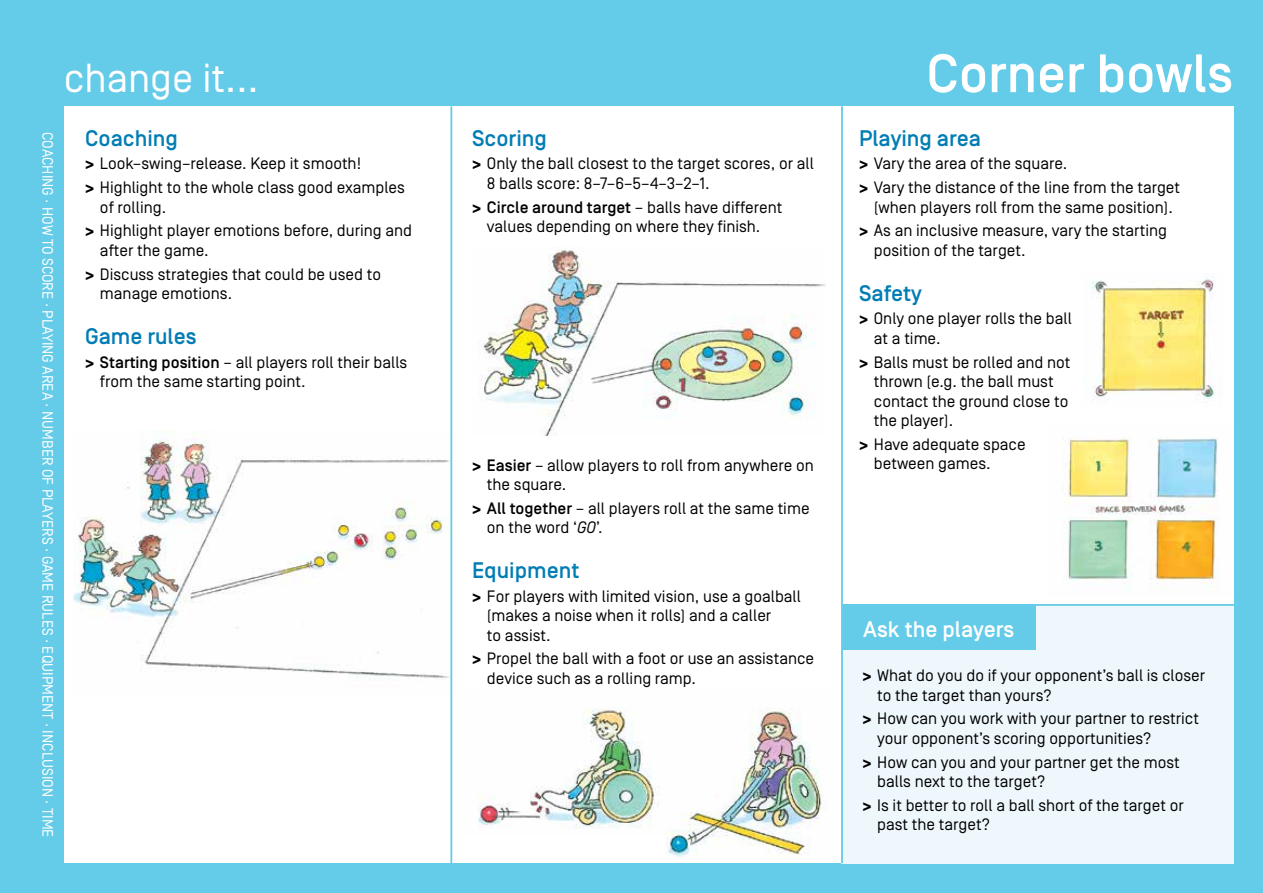
<style>
.page{position:relative;width:1263px;height:893px;background:#64cbe8}
.page>*{position:absolute;margin:0;border:0;box-sizing:border-box;transform-origin:0 0}
.t1{font:500 54px "Simplon Norm";color:#fff}
.t2{font:40.5px "Simplon Norm";color:#fff}
.t3{font:500 22.5px "Simplon Norm";color:#007db4}
.t4{font:500 22.5px "Simplon Norm";color:#fff}
.t5{font:16.5px/19.5px "Simplon Norm";color:#000}
.t6{font:15px "Simplon Norm";color:#fff}
.s1{font-weight:700}
.s2{font-weight:500}
.s3{font-style:italic}
</style>
<div class="page">
<div style="left:64px;top:106px;width:1169px;height:757px;background:#fff"></div>
<div style="left:841px;top:604px;width:392px;height:259px;background:#eef8fc"></div>
<img style="left:73px;top:430px;width:380px;height:267px">
<hr style="left:841px;top:106px;width:2px;height:757px;background:#64cbe8">
<hr style="left:450px;top:106px;width:2px;height:757px;background:#64cbe8">
<img style="left:1062px;top:437px;width:157px;height:155px">
<img style="left:478px;top:709px;width:188px;height:126px">
<img style="left:666px;top:709px;width:156px;height:149px">
<img style="left:1091px;top:276px;width:124px;height:124px">
<img style="left:481px;top:249px;width:344px;height:186px">
<hr style="left:842px;top:604px;width:395px;height:2px;background:#64cbe8">
<div style="left:842px;top:606px;width:193px;height:44px;background:#64cbe8"></div>
<p class="t6" style="left:55px;top:132px;width:707px;rotate:90deg">COACHING · HOW TO SCORE · PLAYING AREA · NUMBER OF PLAYERS · GAME RULES · EQUIPMENT · INCLUSION · TIME</p>
<h2 class="t2" style="left:64px;top:57px;width:196px">change it...</h2>
<h3 class="t3" style="left:85px;top:126px;width:94px">Coaching</h3>
<p class="t5" style="left:85px;top:152px;width:321px;line-height:23.7px"><span class="s1">&gt;</span> Look–swing–release. Keep it smooth!<br><span class="s1">&gt;</span> Highlight to the whole class good examples</p>
<p class="t5" style="left:85px;top:196px;width:329px;line-height:23.7px;text-indent:15px">of rolling.<br><span class="s1">&gt;</span> Highlight player emotions before, during and</p>
<p class="t5" style="left:85px;top:239px;width:297px;line-height:23.7px;text-indent:15px">after the game.<br><span class="s1">&gt;</span> Discuss strategies that could be used to</p>
<p class="t5" style="left:100px;top:284px;width:134px">manage emotions.</p>
<h3 class="t3" style="left:85px;top:324px;width:113px">Game rules</h3>
<p class="t5" style="left:100px;top:353px;width:309px;text-indent:-15px"><span class="s1">&gt;</span> <span class="s2">Starting position</span> – all players roll their balls from the same starting point.</p>
<h3 class="t3" style="left:472px;top:126px;width:76px">Scoring</h3>
<p class="t5" style="left:487px;top:154px;width:328px;text-indent:-15px"><span class="s1">&gt;</span> Only the ball closest to the target scores, or all<br>8 balls score: 8–7–6–5–4–3–2–1.</p>
<p class="t5" style="left:472px;top:198px;width:312px;text-align:center"><span class="s1">&gt;</span> <span class="s2">Circle around target</span> – balls have different values depending on where they finish.</p>
<p class="t5" style="left:487px;top:455px;width:328px;text-indent:-15px"><span class="s1">&gt;</span> <span class="s2">Easier</span> – allow players to roll from anywhere on the square.</p>
<p class="t5" style="left:487px;top:499px;width:324px;text-indent:-15px"><span class="s1">&gt;</span> <span class="s2">All together</span> – all players roll at the same time on the word ‘<span class="s3">GO</span>’.</p>
<h3 class="t3" style="left:472px;top:558px;width:109px">Equipment</h3>
<p class="t5" style="left:487px;top:587px;width:316px;text-indent:-15px"><span class="s1">&gt;</span> For players with limited vision, use a goalball (makes a noise when it rolls) and a caller<br>to assist.</p>
<p class="t5" style="left:487px;top:649px;width:329px;text-indent:-15px"><span class="s1">&gt;</span> Propel the ball with a foot or use an assistance device such as a rolling ramp.</p>
<h1 class="t1" style="left:927px;top:45px;width:308px">Corner bowls</h1>
<h3 class="t3" style="left:859px;top:126px;width:123px">Playing area</h3>
<p class="t5" style="left:859px;top:152px;width:323px;line-height:23.7px"><span class="s1">&gt;</span> Vary the area of the square.<br><span class="s1">&gt;</span> Vary the distance of the line from the target</p>
<p class="t5" style="left:859px;top:196px;width:315px;line-height:23.7px;text-indent:15px">(when players roll from the same position). <span class="s1">&gt;</span> As an inclusive measure, vary the starting</p>
<p class="t5" style="left:874px;top:241px;width:153px">position of the target.</p>
<h3 class="t3" style="left:859px;top:281px;width:64px">Safety</h3>
<p class="t5" style="left:874px;top:309px;width:199px;text-indent:-15px"><span class="s1">&gt;</span> Only one player rolls the ball at a time.</p>
<p class="t5" style="left:874px;top:353px;width:198px;text-indent:-15px"><span class="s1">&gt;</span> Balls must be rolled and not thrown (e.g. the ball must contact the ground close to the player).</p>
<p class="t5" style="left:874px;top:435px;width:153px;text-indent:-15px"><span class="s1">&gt;</span> Have adequate space between games.</p>
<h3 class="t4" style="left:863px;top:617px;width:153px">Ask the players</h3>
<p class="t5" style="left:877px;top:666px;width:329px;text-indent:-15px"><span class="s1">&gt;</span> What do you do if your opponent’s ball is closer to the target than yours?</p>
<p class="t5" style="left:877px;top:709px;width:323px;text-indent:-15px"><span class="s1">&gt;</span> How can you work with your partner to restrict your opponent’s scoring opportunities?</p>
<p class="t5" style="left:877px;top:752px;width:304px;text-indent:-15px"><span class="s1">&gt;</span> How can you and your partner get the most balls next to the target?</p>
<p class="t5" style="left:877px;top:796px;width:308px;text-indent:-15px"><span class="s1">&gt;</span> Is it better to roll a ball short of the target or past the target?</p>
</div>
